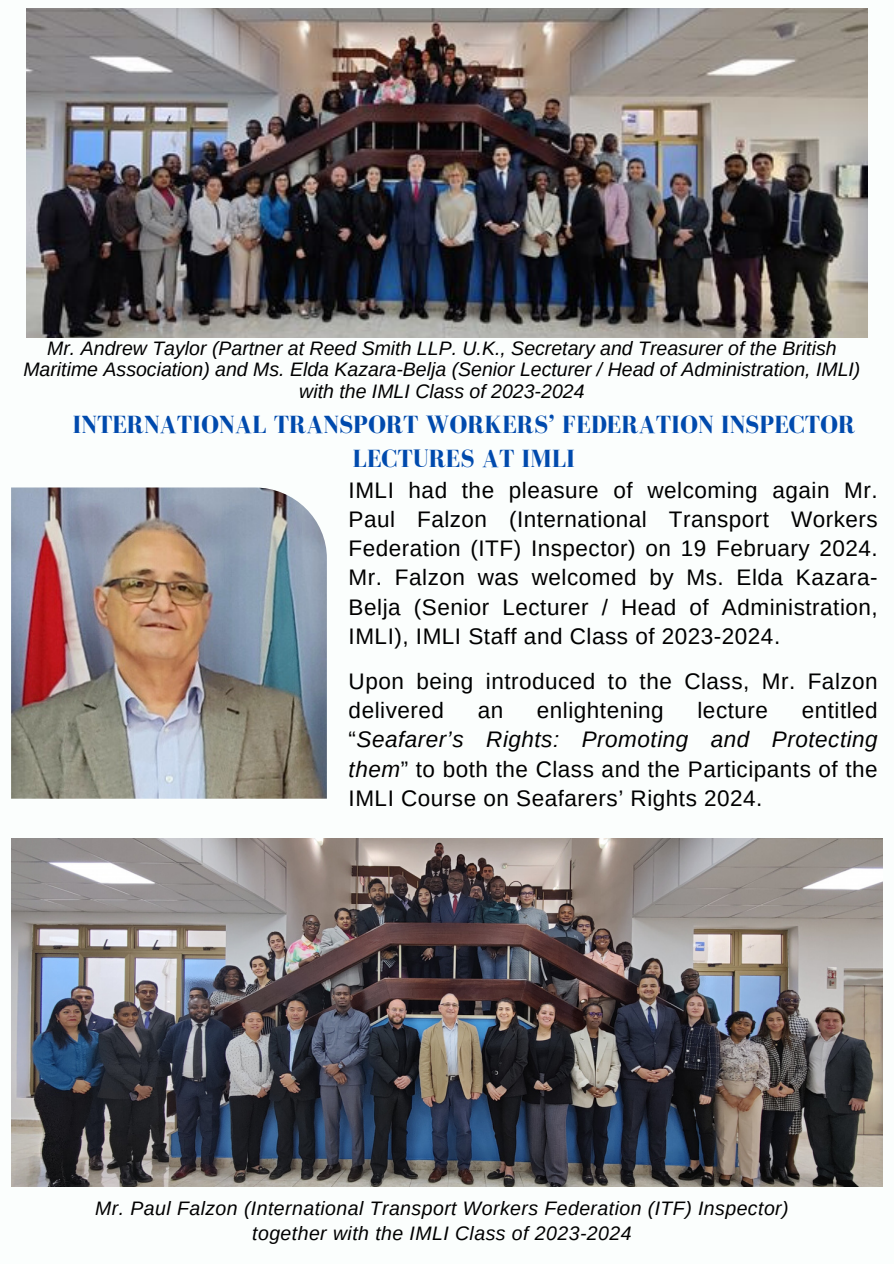
<style>
.page{position:relative;width:894px;height:1264px;background:#fff}
.page>*{position:absolute;margin:0;border:0;box-sizing:border-box;transform-origin:0 0}
.t1{font:700 25.5px/34.8px "Bodoni FLF";color:#004aad;text-align:center}
.t2{font:22.5px/29.2px "Arimo";letter-spacing:.02em;color:#000;text-align:justify}
.t3{font:italic 19.5px/21.3px "Arimo";color:#000;text-align:center}
.t4{font:italic 19.5px/24.8px "Arimo";letter-spacing:.02em;color:#000;text-align:center}
.s1{font-style:italic}
</style>
<div class="page">
<div style="left:0;top:0;width:893px;height:1263px;background:#fbfefd"></div>
<img style="left:11px;top:487px;width:316px;height:311px">
<img style="left:11px;top:838px;width:871px;height:348px">
<img style="left:26px;top:9px;width:841px;height:328px">
<p class="t3" style="left:23px;top:337px;width:838px">Mr. Andrew Taylor (Partner at Reed Smith LLP. U.K., Secretary and Treasurer of the British<br>Maritime Association) and Ms. Elda Kazara-Belja (Senior Lecturer / Head of Administration, IMLI) with the IMLI Class of 2023-2024</p>
<p class="t1" style="left:73px;top:407px;width:783px">INTERNATIONAL TRANSPORT WORKERS’ FEDERATION INSPECTOR<br>LECTURES AT IMLI</p>
<p class="t2" style="left:348px;top:475px;width:530px">IMLI had the pleasure of welcoming again Mr.<br>Paul Falzon (International Transport Workers Federation (ITF) Inspector) on 19 February 2024.<br>Mr. Falzon was welcomed by Ms. Elda Kazara-Belja (Senior Lecturer / Head of Administration, IMLI), IMLI Staff and Class of 2023-2024.</p>
<p class="t2" style="left:348px;top:666px;width:530px">Upon being introduced to the Class, Mr. Falzon delivered</p>
<p class="t2" style="left:348px;top:696px;width:530px;text-indent:453px">entitled “<span class="s1">Seafarer’s Rights: Promoting and Protecting them</span>” to both the Class and the Participants of the IMLI Course on Seafarers’ Rights 2024.</p>
<p class="t2" style="left:477px;top:696px;width:27px">an</p>
<p class="t2" style="left:536px;top:696px;width:128px">enlightening</p>
<p class="t2" style="left:697px;top:696px;width:72px">lecture</p>
<p class="t4" style="left:95px;top:1195px;width:695px">Mr. Paul Falzon (International Transport Workers Federation (ITF) Inspector) together with the IMLI Class of 2023-2024</p>
</div>
